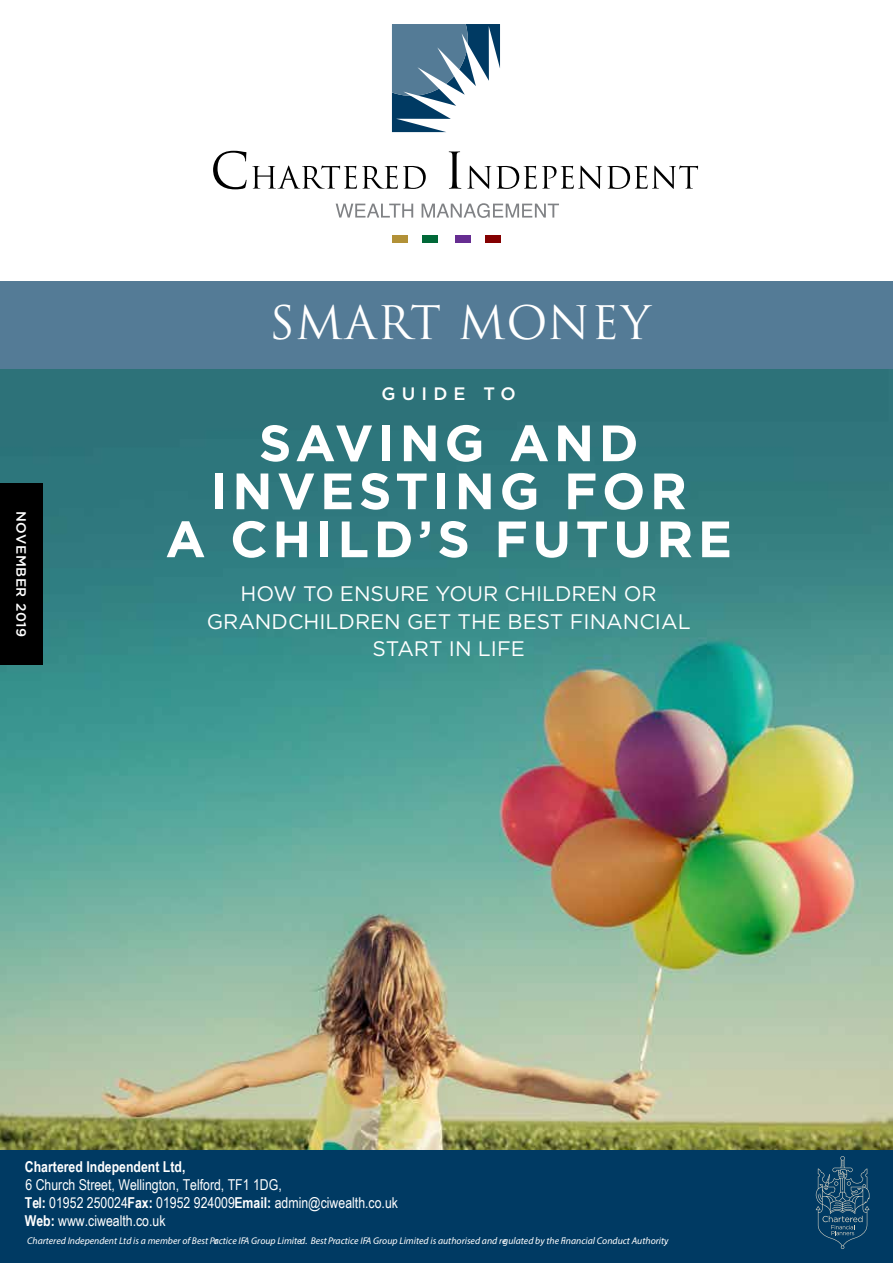
<style>
.page{position:relative;width:893px;height:1263px;background:#fff}
.page>*{position:absolute;margin:0;border:0;box-sizing:border-box;transform-origin:0 0}
.t1{font:700 51px/48px "Gotham HTF";letter-spacing:.09em;color:#fff;text-align:center}
.t2{font:45px "Trajan Pro";letter-spacing:.025em;color:#fff}
.t3{font:21px/27.6px "Gotham HTF";color:#fff;text-align:center}
.t4{font:500 18px "Gotham HTF";letter-spacing:.34em;color:#fff}
.t5{font:15px/18px "Arial Narrow";color:#fff}
.t6{font:700 15px "Arial Narrow";color:#fff}
.t7{font:500 13.5px "Gotham HTF";letter-spacing:.04em;color:#fff}
.t8{font:italic 9.75px "Myriad Pro";color:#fff}
.s1{font-weight:700}
</style>
<div class="page">
<img style="left:0;top:369px;width:893px;height:782px">
<div style="left:0;top:483px;width:43px;height:182px;background:#000"></div>
<div style="left:0;top:281px;width:893px;height:88px;background:#547b96"></div>
<div style="left:0;top:1151px;width:893px;height:112px;background:#003a63"></div>
<svg style="left:392px;top:24px;width:108px;height:108px"></svg>
<svg style="left:336px;top:204px;width:77px;height:14px"></svg>
<svg style="left:422px;top:203px;width:137px;height:15px"></svg>
<svg style="left:213px;top:151px;width:213px;height:38px"></svg>
<svg style="left:449px;top:151px;width:12px;height:38px"></svg>
<svg style="left:467px;top:166px;width:231px;height:23px"></svg>
<div style="left:392px;top:235px;width:15px;height:8px;background:#b29137"></div>
<div style="left:422px;top:235px;width:15px;height:8px;background:#006838"></div>
<div style="left:455px;top:235px;width:15px;height:8px;background:#662d91"></div>
<div style="left:485px;top:235px;width:16px;height:8px;background:#840001"></div>
<svg style="left:816px;top:1156px;width:53px;height:93px"></svg>
<h2 class="t2" style="left:269px;top:294px;width:383px">SMART MONEY</h2>
<h3 class="t7" style="left:29px;top:511px;width:128px;rotate:90deg">NOVEMBER 2019</h3>
<h3 class="t4" style="left:382px;top:383px;width:136px">GUIDE TO</h3>
<h1 class="t1" style="left:165px;top:418px;width:568px">SAVING AND<br>INVESTING FOR<br>A CHILD’S FUTURE</h1>
<h3 class="t3" style="left:207px;top:579px;width:485px">HOW TO ENSURE YOUR CHILDREN OR<br>GRANDCHILDREN GET THE BEST FINANCIAL<br>START IN LIFE</h3>
<h3 class="t6" style="left:25px;top:1157px;width:162px">Chartered Independent Ltd,</h3>
<h3 class="t5" style="left:25px;top:1175px;width:375px">6 Church Street, Wellington, Telford, TF1 1DG,<br><span class="s1">Tel:</span> 01952 250024<span class="s1">Fax:</span> 01952 924009<span class="s1">Email:</span> admin@ciwealth.co.uk<br><span class="s1">Web:</span> www.ciwealth.co.uk</h3>
<p class="t8" style="left:27px;top:1235px;width:643px">Chartered Independent Ltd is a member of Best Practice IFA Group Limited. Best Practice IFA Group Limited is authorised and regulated by the Financial Conduct Authority.</p>
</div>
